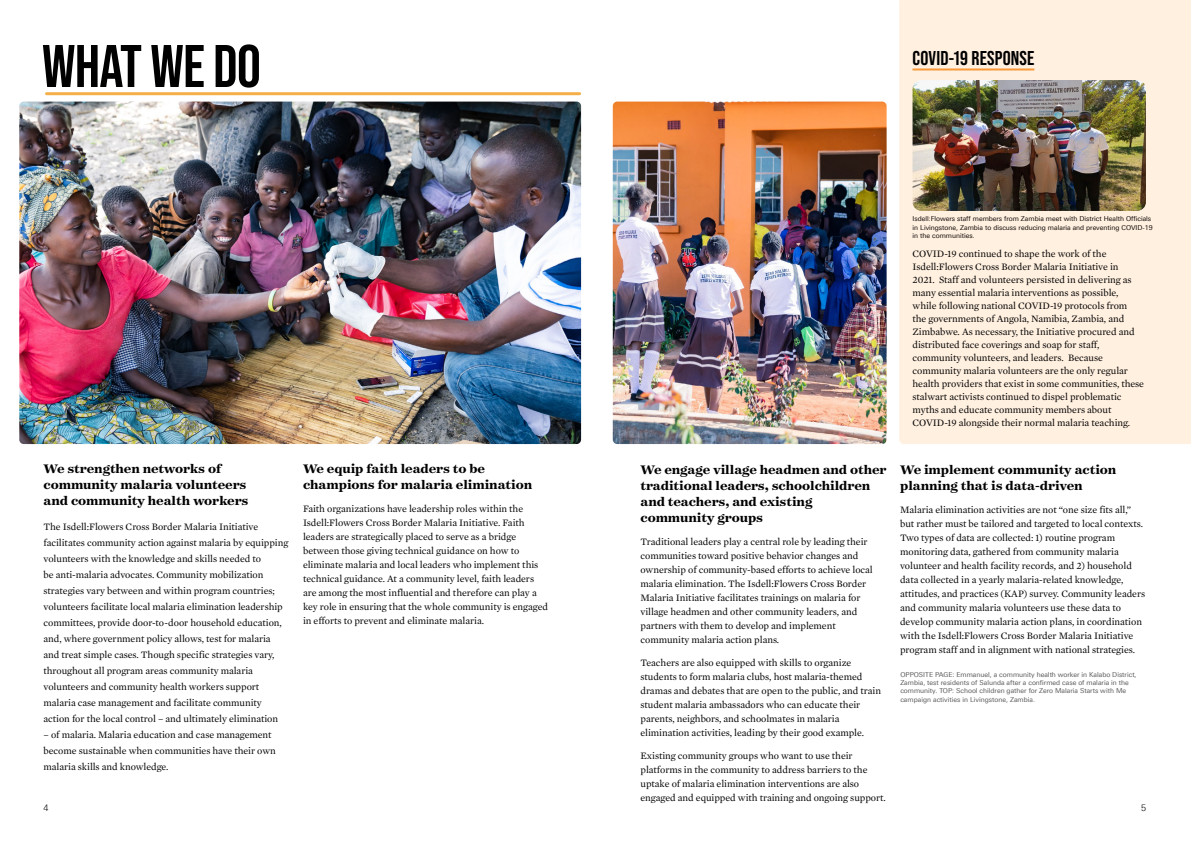
<style>
.page{position:relative;width:1191px;height:842px;background:#fff}
.page>*{position:absolute;margin:0;border:0;box-sizing:border-box;transform-origin:0 0}
.t1{font:700 60px "Bebas Neue Pro";letter-spacing:-.01em;color:#000}
.t2{font:700 20px "Bebas Neue Pro";letter-spacing:.01em;color:#000}
.t3{font:700 14px/16px "Surveyor Text";letter-spacing:-.005em;color:#000}
.t4{font:10px/14px "Mercury Text G1 Roman";letter-spacing:-.005em;color:#000}
.t5{font:300 9px "Linotype Univers 330";color:#000}
.t6{font:6.8px/8.2px "Linotype Univers 430";color:#58595b}
.t7{font:6.8px/8.2px "Linotype Univers 430";color:#100906}
</style>
<div class="page">
<img style="left:19px;top:102px;width:562px;height:342px">
<img style="left:613px;top:102px;width:273px;height:342px">
<hr style="left:46px;top:92px;width:533px;height:3px;background:#f4af49">
<div style="left:899px;top:0;width:292px;height:444px;background:#fff0e0"></div>
<img style="left:912px;top:80px;width:234px;height:131px">
<hr style="left:912px;top:68px;width:122px;height:2px;background:#f89838">
<h1 class="t1" style="left:42px;top:32px;width:220px">WHAT WE DO</h1>
<h2 class="t2" style="left:912px;top:47px;width:123px">COVID-19 RESPONSE</h2>
<p class="t7" style="left:912px;top:215px;width:241px">Isdell:Flowers staff members from Zambia meet with District Health Officials in Livingstone, Zambia to discuss reducing malaria and preventing COVID-19 in the communities.</p>
<p class="t4" style="left:912px;top:247px;width:233px;line-height:13px">COVID-19 continued to shape the work of the Isdell:Flowers Cross Border Malaria Initiative in<br>2021. Staff and volunteers persisted in delivering as many essential malaria interventions as possible, while following national COVID-19 protocols from<br>the governments of Angola, Namibia, Zambia, and Zimbabwe. As necessary, the Initiative procured and distributed face coverings and soap for staff, community volunteers, and leaders. Because community malaria volunteers are the only regular health providers that exist in some communities, these stalwart activists continued to dispel problematic myths and educate community members about COVID-19 alongside their normal malaria teaching.</p>
<h3 class="t3" style="left:303px;top:461px;width:231px">We equip faith leaders to be champions for malaria elimination</h3>
<p class="t4" style="left:303px;top:502px;width:246px">Faith organizations have leadership roles within the Isdell:Flowers Cross Border Malaria Initiative. Faith leaders are strategically placed to serve as a bridge between those giving technical guidance on how to eliminate malaria and local leaders who implement this technical guidance. At a community level, faith leaders are among the most influential and therefore can play a key role in ensuring that the whole community is engaged in efforts to prevent and eliminate malaria.</p>
<h3 class="t3" style="left:44px;top:461px;width:206px">We strengthen networks of community malaria volunteers and community health workers</h3>
<p class="t4" style="left:44px;top:519px;width:246px;line-height:16px">The Isdell:Flowers Cross Border Malaria Initiative facilitates community action against malaria by equipping volunteers with the knowledge and skills needed to<br>be anti-malaria advocates. Community mobilization strategies vary between and within program countries; volunteers facilitate local malaria elimination leadership committees, provide door-to-door household education, and, where government policy allows, test for malaria and treat simple cases. Though specific strategies vary, throughout all program areas community malaria volunteers and community health workers support malaria case management and facilitate community action for the local control – and ultimately elimination</p>
<p class="t4" style="left:44px;top:727px;width:234px;line-height:16px">– of malaria. Malaria education and case management become sustainable when communities have their own malaria skills and knowledge.</p>
<h3 class="t3" style="left:640px;top:462px;width:248px">We engage village headmen and other traditional leaders, schoolchildren and teachers, and existing community groups</h3>
<p class="t4" style="left:640px;top:535px;width:234px">Traditional leaders play a central role by leading their communities toward positive behavior changes and ownership of community-based efforts to achieve local malaria elimination. The Isdell:Flowers Cross Border Malaria Initiative facilitates trainings on malaria for village headmen and other community leaders, and partners with them to develop and implement community malaria action plans.</p>
<p class="t4" style="left:640px;top:656px;width:242px">Teachers are also equipped with skills to organize students to form malaria clubs, host malaria-themed dramas and debates that are open to the public, and train student malaria ambassadors who can educate their parents, neighbors, and schoolmates in malaria elimination activities, leading by their good example.</p>
<p class="t4" style="left:640px;top:749px;width:247px">Existing community groups who want to use their platforms in the community to address barriers to the uptake of malaria elimination interventions are also engaged and equipped with training and ongoing support.</p>
<h3 class="t3" style="left:900px;top:462px;width:218px">We implement community action planning that is data-driven</h3>
<p class="t4" style="left:900px;top:503px;width:246px">Malaria elimination activities are not “one size fits all,” but rather must be tailored and targeted to local contexts.<br>Two types of data are collected: 1) routine program monitoring data, gathered from community malaria volunteer and health facility records, and 2) household data collected in a yearly malaria-related knowledge, attitudes, and practices (KAP) survey. Community leaders and community malaria volunteers use these data to develop community malaria action plans, in coordination with the Isdell:Flowers Cross Border Malaria Initiative program staff and in alignment with national strategies.</p>
<p class="t6" style="left:900px;top:670px;width:238px">OPPOSITE PAGE: Emmanuel, a community health worker in Kalabo District, Zambia, test residents of Salunda after a confirmed case of malaria in the community. TOP: School children gather for Zero Malaria Starts with Me campaign activities in Livingstone, Zambia.</p>
<p class="t5" style="left:44px;top:802px;width:7px">4</p>
<p class="t5" style="left:1141px;top:802px;width:7px">5</p>
</div>
